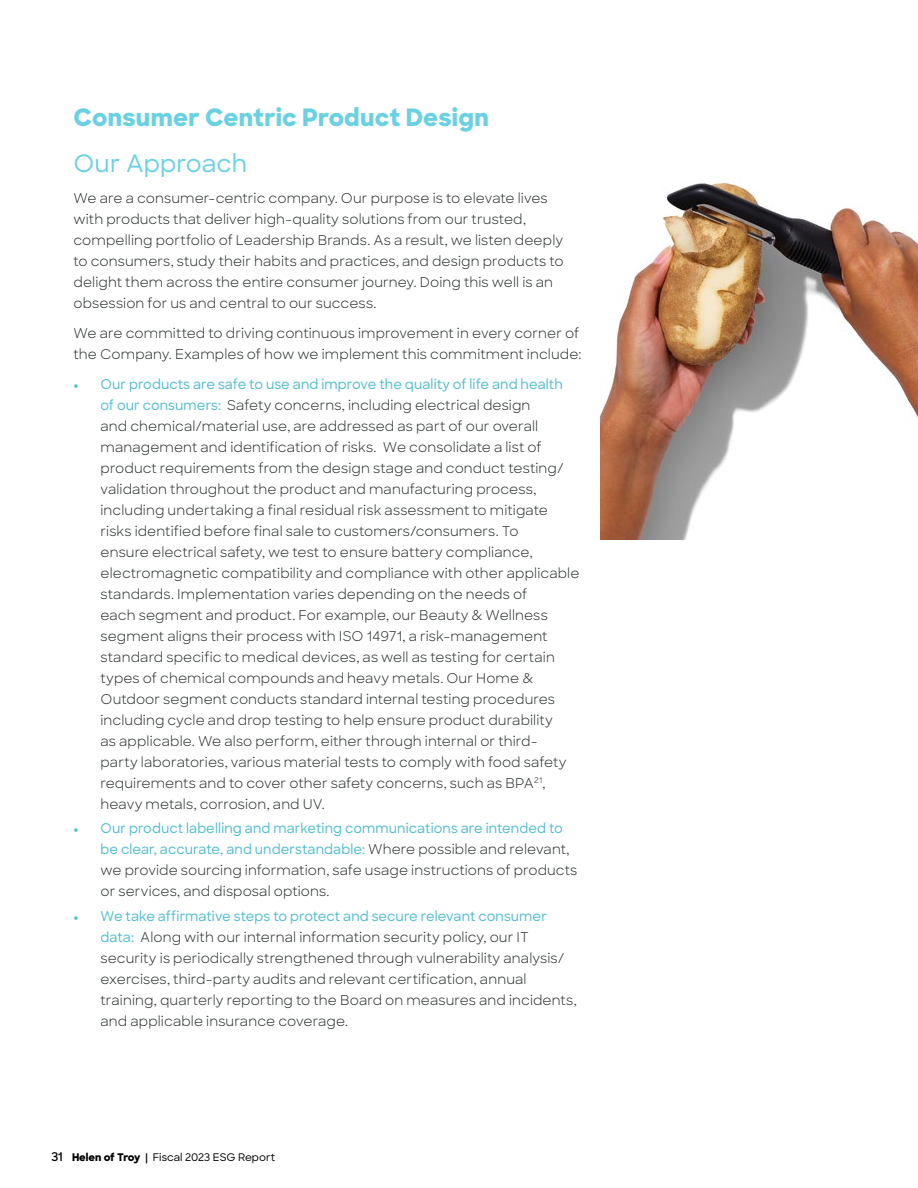
<style>
.page{position:relative;width:918px;height:1188px;background:#fff}
.page>*{position:absolute;margin:0;border:0;box-sizing:border-box;transform-origin:0 0}
.t1{font:800 24px "Sharp Sans";letter-spacing:.01em;color:#6ad1e3}
.t2{font:500 24px "Sharp Sans";letter-spacing:.005em;color:#6ad1e3}
.t3{font:13.5px/21px "Sharp Sans";letter-spacing:.005em;color:#292e2f}
.t4{font:500 10.5px "Sharp Sans";color:#000}
.s1{font-family:"Minion Pro";color:#4ebccf}
.s2{font-weight:500;color:#4ebccf}
.s3{font-weight:600;font-size:12px}
.s4{font-weight:800}
.s5{font-weight:600}
</style>
<div class="page">
<img style="left:600px;top:182px;width:318px;height:358px">
<h1 class="t1" style="left:74px;top:99px;width:417px">Consumer Centric Product Design</h1>
<h1 class="t2" style="left:74px;top:146px;width:175px">Our Approach</h1>
<p class="t3" style="left:74px;top:186px;width:492px">We are a consumer-centric company. Our purpose is to elevate lives with products that deliver high-quality solutions from our trusted, compelling portfolio of Leadership Brands. As a result, we listen deeply to consumers, study their habits and practices, and design products to delight them across the entire consumer journey. Doing this well is an obsession for us and central to our success.</p>
<p class="t3" style="left:74px;top:321px;width:509px">We are committed to driving continuous improvement in every corner of the Company. Examples of how we implement this commitment include:</p>
<p class="t3" style="left:100px;top:372px;width:481px;text-indent:-27px"><span class="s1">•</span> <span class="s2">Our products are safe to use and improve the quality of life and health of our consumers:</span> Safety concerns, including electrical design<br>and chemical/material use, are addressed as part of our overall management and identification of risks. We consolidate a list of product requirements from the design stage and conduct testing/ validation throughout the product and manufacturing process, including undertaking a final residual risk assessment to mitigate risks identified before final sale to customers/consumers. To<br>ensure electrical safety, we test to ensure battery compliance, electromagnetic compatibility and compliance with other applicable standards. Implementation varies depending on the needs of<br>each segment and product. For example, our Beauty &amp; Wellness segment aligns their process with ISO 14971, a risk-management standard specific to medical devices, as well as testing for certain types of chemical compounds and heavy metals. Our Home &amp; Outdoor segment conducts standard internal testing procedures including cycle and drop testing to help ensure product durability<br>as applicable. We also perform, either through internal or third-<br>party laboratories, various material tests to comply with food safety requirements and to cover other safety concerns, such as BPA<sup>21</sup>, heavy metals, corrosion, and UV.</p>
<p class="t3" style="left:101px;top:817px;width:478px;text-indent:-27px"><span class="s1">•</span> <span class="s2">Our product labelling and marketing communications are intended to be clear, accurate, and understandable:</span> Where possible and relevant, we provide sourcing information, safe usage instructions of products or services, and disposal options.</p>
<p class="t3" style="left:100px;top:905px;width:478px;text-indent:-27px"><span class="s1">•</span> <span class="s2">We take affirmative steps to protect and secure relevant consumer data:</span> Along with our internal information security policy, our IT security is periodically strengthened through vulnerability analysis/ exercises, third-party audits and relevant certification, annual training, quarterly reporting to the Board on measures and incidents, and applicable insurance coverage.</p>
<p class="t4" style="left:51px;top:1149px;width:225px"><span class="s3">31</span> <span class="s4">Helen of Troy</span> <span class="s5">|</span> Fiscal 2023 ESG Report</p>
</div>
